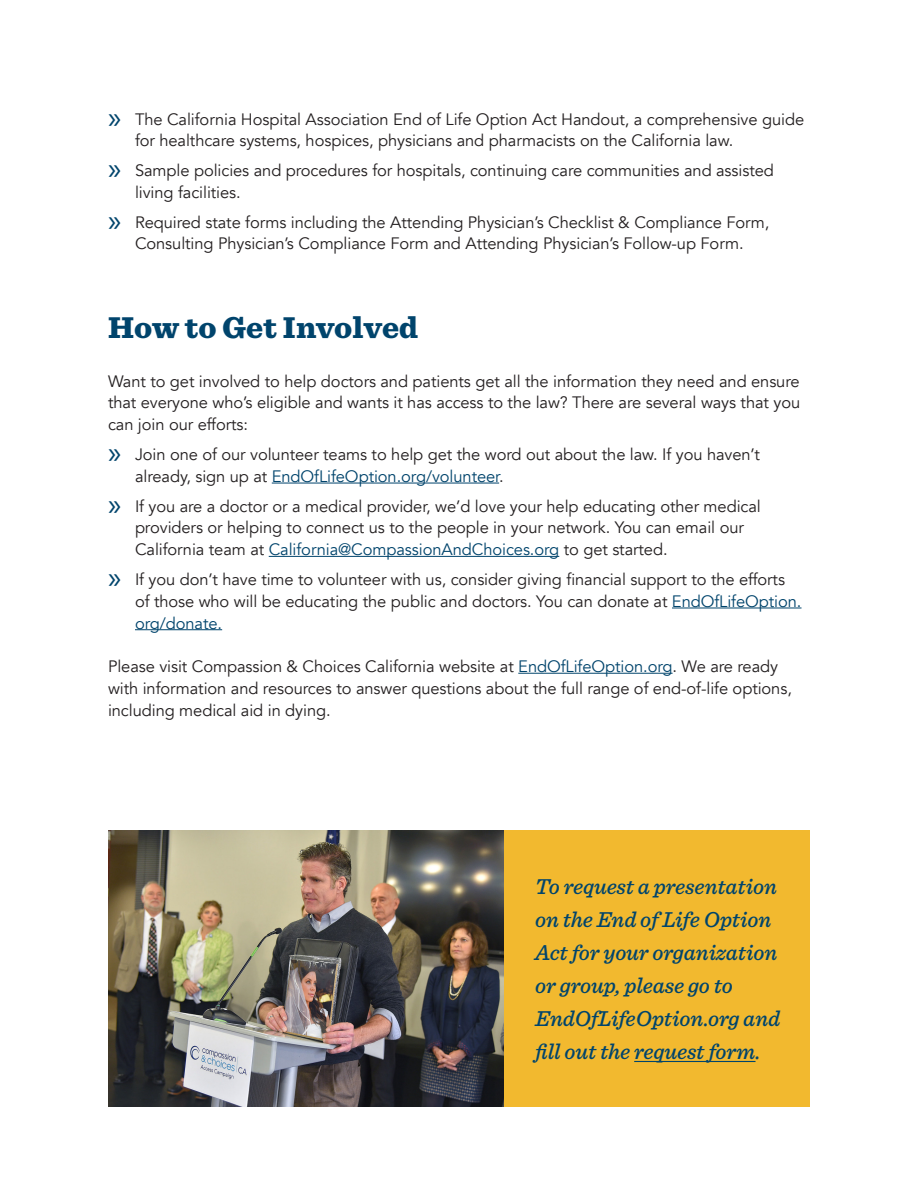
<style>
.page{position:relative;width:918px;height:1188px;background:#fff}
.page>*{position:absolute;margin:0;border:0;box-sizing:border-box;transform-origin:0 0}
.HEADLINE_main{font:900 31.5px "Sentinel";color:#00446c}
.SUBHEAD{font:italic 500 22.5px/33px "Sentinel";letter-spacing:-.005em;color:#00446c}
.body_copy{font:16.5px/21.8px "Avenir";letter-spacing:-.005em;color:#231f20}
.s1{font-family:"Myriad Pro";font-size:31.5px;color:#00446c}
.s2{color:#00446c}
</style>
<div class="page">
<hr style="left:272px;top:483px;width:227px;height:1px;background:#00446c">
<hr style="left:269px;top:556px;width:290px;height:1px;background:#00446c">
<hr style="left:672px;top:608px;width:130px;height:1px;background:#00446c">
<hr style="left:135px;top:629px;width:87px;height:1px;background:#00446c">
<hr style="left:518px;top:673px;width:155px;height:1px;background:#00446c">
<div style="left:432px;top:831px;width:378px;height:276px;background:#f2b92f"></div>
<hr style="left:634px;top:1061px;width:122px;height:1px;background:#00446c">
<img style="left:108px;top:831px;width:395px;height:276px">
<p class="body_copy" style="left:135px;top:108px;width:671px;text-indent:-27px"><span class="s1">»</span> The California Hospital Association End of Life Option Act Handout, a comprehensive guide for healthcare systems, hospices, physicians and pharmacists on the California law.</p>
<p class="body_copy" style="left:135px;top:160px;width:640px;text-indent:-27px"><span class="s1">»</span> Sample policies and procedures for hospitals, continuing care communities and assisted living facilities.</p>
<p class="body_copy" style="left:108px;top:211px;width:663px;text-align:center"><span class="s1">»</span> Required state forms including the Attending Physician’s Checklist &amp; Compliance Form,<br>Consulting Physician’s Compliance Form and Attending Physician’s Follow-up Form.</p>
<p class="HEADLINE_main" style="left:108px;top:302px;width:312px">How to Get Involved</p>
<p class="body_copy" style="left:108px;top:370px;width:694px;text-align:justify">Want to get involved to help doctors and patients get all the information they need and ensure that everyone who’s eligible and wants it has access to the law? There are several ways that you can join our efforts:</p>
<p class="body_copy" style="left:135px;top:444px;width:627px;text-indent:-27px"><span class="s1">»</span> Join one of our volunteer teams to help get the word out about the law. If you haven’t already, sign up at <span class="s2">EndOfLifeOption.org/volunteer</span>.</p>
<p class="body_copy" style="left:135px;top:495px;width:627px;text-indent:-27px"><span class="s1">»</span> If you are a doctor or a medical provider, we’d love your help educating other medical providers or helping to connect us to the people in your network. You can email our<br>California team at <span class="s2">California@CompassionAndChoices.org</span> to get started.</p>
<p class="body_copy" style="left:135px;top:569px;width:668px;text-indent:-27px"><span class="s1">»</span> If you don’t have time to volunteer with us, consider giving financial support to the efforts of those who will be educating the public and doctors. You can donate at <span class="s2">EndOfLifeOption. org/donate.</span></p>
<p class="body_copy" style="left:108px;top:656px;width:685px">Please visit Compassion &amp; Choices California website at <span class="s2">EndOfLifeOption.org</span>. We are ready with information and resources to answer questions about the full range of end-of-life options, including medical aid in dying.</p>
<p class="SUBHEAD" style="left:535px;top:869px;width:247px">To request a presentation on the End of Life Option<br>Act for your organization or group, please go to<br>EndOfLifeOption.org and fill out the request form.</p>
</div>
